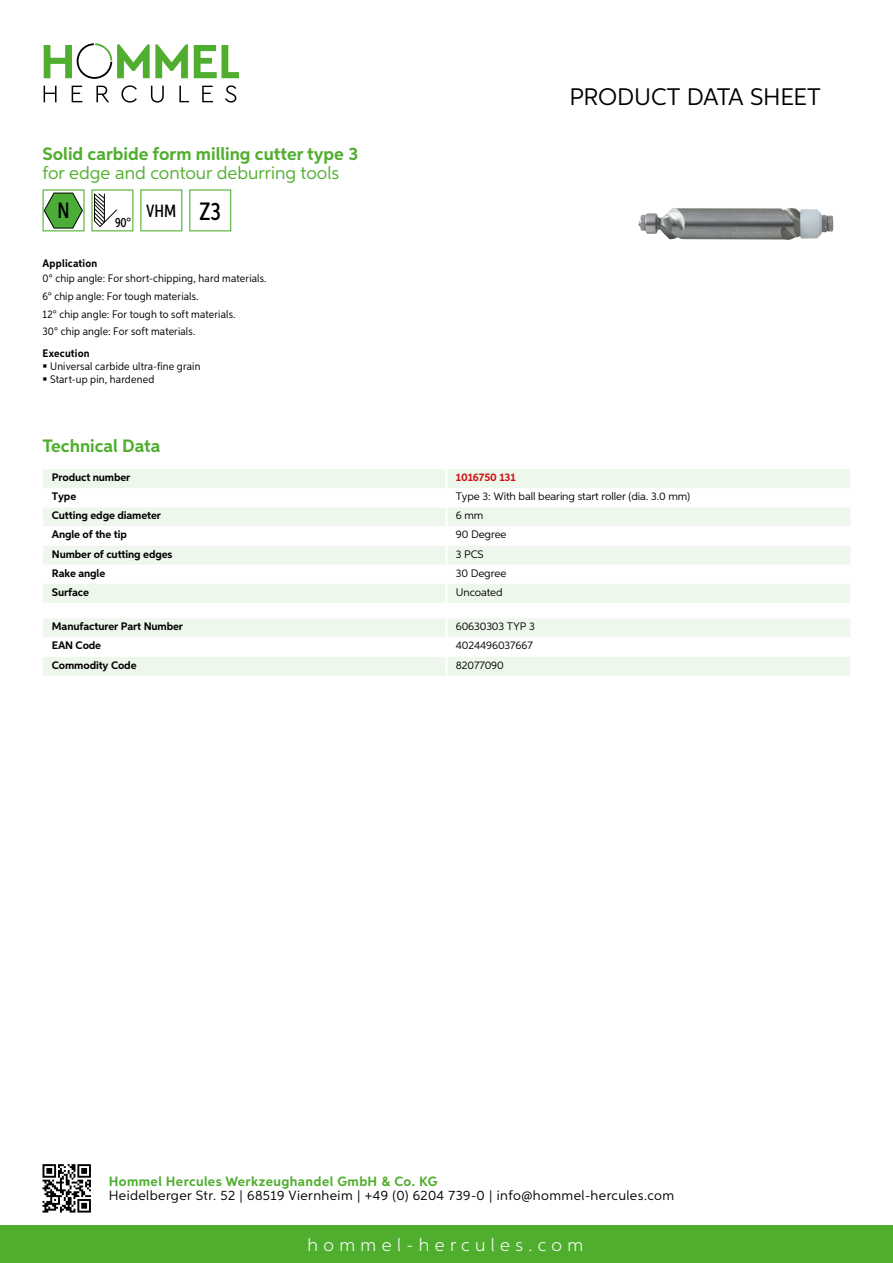
<style>
.page{position:relative;width:893px;height:1263px;background:#fff}
.page>*{position:absolute;margin:0;border:0;box-sizing:border-box;transform-origin:0 0}
.t1{font:24px "Aspira";letter-spacing:-.01em;color:#000}
.t2{font:500 22.2px "Aspira XX Nar";color:#000}
.t3{font:700 18px "Aspira";color:#50ae2f}
.t4{font:18px "Aspira";color:#50ae2f}
.t5{font:300 18px "Aspira";letter-spacing:.3em;color:#fff}
.t6{font:500 17.85px "Aspira XX Nar";color:#000}
.t7{font:13.5px "Aspira";letter-spacing:.03em;color:#000}
.t8{font:700 13.5px "Aspira";letter-spacing:.03em;color:#50ae2f}
.t9{font:500 13.35px "Aspira XX Nar";color:#000}
.t10{font:10.95px/17.5px "Aspira Nar";letter-spacing:.015em;color:#000}
.t11{font:700 10.95px "Aspira";letter-spacing:-.01em;color:#000}
.t12{font:10.95px "Aspira";letter-spacing:-.01em;color:#000}
.t13{font:700 10.95px "Aspira Nar";letter-spacing:.015em;color:#000}
.t14{font:700 10.95px "Aspira";letter-spacing:-.01em;color:#cd1013}
.s1{font-size:25.2px}
</style>
<div class="page">
<div style="left:0;top:1226px;width:893px;height:37px;background:#50ae2f"></div>
<svg style="left:43px;top:1164px;width:48px;height:48px"></svg>
<svg style="left:194px;top:45px;width:45px;height:33px"></svg>
<svg style="left:44px;top:43px;width:144px;height:36px"></svg>
<svg style="left:44px;top:86px;width:13px;height:16px"></svg>
<svg style="left:72px;top:86px;width:10px;height:16px"></svg>
<svg style="left:96px;top:86px;width:13px;height:16px"></svg>
<svg style="left:121px;top:85px;width:16px;height:18px"></svg>
<svg style="left:151px;top:86px;width:13px;height:17px"></svg>
<svg style="left:179px;top:86px;width:10px;height:16px"></svg>
<svg style="left:202px;top:86px;width:11px;height:16px"></svg>
<svg style="left:225px;top:85px;width:11px;height:18px"></svg>
<div style="left:43px;top:469px;width:807px;height:134px;background:#eef7eb"></div>
<svg style="left:43px;top:488px;width:807px;height:96px"></svg>
<hr style="left:445px;top:469px;width:3px;height:19px;background:#fff">
<hr style="left:445px;top:488px;width:3px;height:19px;background:#fff">
<hr style="left:445px;top:507px;width:3px;height:19px;background:#fff">
<hr style="left:445px;top:526px;width:3px;height:20px;background:#fff">
<hr style="left:445px;top:546px;width:3px;height:19px;background:#fff">
<hr style="left:445px;top:565px;width:3px;height:19px;background:#fff">
<hr style="left:445px;top:584px;width:3px;height:19px;background:#fff">
<svg style="left:43px;top:618px;width:807px;height:58px"></svg>
<hr style="left:445px;top:657px;width:3px;height:19px;background:#fff">
<svg style="left:43px;top:189px;width:42px;height:42px"></svg>
<svg style="left:91px;top:189px;width:42px;height:42px"></svg>
<svg style="left:140px;top:189px;width:42px;height:42px"></svg>
<svg style="left:189px;top:189px;width:42px;height:42px"></svg>
<img style="left:638px;top:209px;width:196px;height:31px">
<h3 class="t3" style="left:43px;top:142px;width:317px">Solid carbide form milling cutter type 3</h3>
<h3 class="t4" style="left:43px;top:162px;width:298px">for edge and contour deburring tools</h3>
<h2 class="t2" style="left:57px;top:197px;width:14px">N</h2>
<p class="t9" style="left:115px;top:215px;width:18px">90°</p>
<h3 class="t6" style="left:146px;top:200px;width:76px">VHM <span class="s1">Z3</span></h3>
<p class="t13" style="left:43px;top:257px;width:56px">Application</p>
<p class="t10" style="left:43px;top:270px;width:226px">0° chip angle: For short-chipping, hard materials.<br>6° chip angle: For tough materials.<br>12° chip angle: For tough to soft materials.<br>30° chip angle: For soft materials.</p>
<p class="t13" style="left:43px;top:347px;width:49px">Execution</p>
<p class="t10" style="left:50px;top:360px;width:152px;line-height:12.8px">Universal carbide ultra-fine grain<br>Start-up pin, hardened</p>
<h1 class="t1" style="left:569px;top:82px;width:253px">Product data sh eet</h1>
<h3 class="t3" style="left:43px;top:435px;width:120px">Technical Data</h3>
<p class="t11" style="left:52px;top:470px;width:80px">Product number</p>
<p class="t14" style="left:456px;top:470px;width:61px">1016750 131</p>
<p class="t11" style="left:52px;top:490px;width:26px">Type</p>
<p class="t12" style="left:456px;top:490px;width:236px">Type 3: With ball bearing start roller (dia. 3.0 mm)</p>
<p class="t11" style="left:52px;top:509px;width:111px">Cutting edge diameter</p>
<p class="t12" style="left:456px;top:509px;width:29px">6 mm</p>
<p class="t11" style="left:52px;top:528px;width:76px">Angle of the tip</p>
<p class="t12" style="left:456px;top:528px;width:52px">90 Degree</p>
<p class="t11" style="left:52px;top:547px;width:122px">Number of cutting edges</p>
<p class="t12" style="left:456px;top:547px;width:29px">3 PCS</p>
<p class="t11" style="left:52px;top:566px;width:55px">Rake angle</p>
<p class="t12" style="left:456px;top:566px;width:52px">30 Degree</p>
<p class="t11" style="left:52px;top:585px;width:39px">Surface</p>
<p class="t12" style="left:456px;top:585px;width:48px">U ncoated</p>
<p class="t11" style="left:52px;top:620px;width:133px">Manufacturer Part Number</p>
<p class="t12" style="left:456px;top:620px;width:80px">60630303 TYP 3</p>
<p class="t11" style="left:52px;top:639px;width:51px">EAN Code</p>
<p class="t12" style="left:456px;top:639px;width:78px">4024496037667</p>
<p class="t11" style="left:52px;top:658px;width:86px">Commodity Code</p>
<p class="t12" style="left:456px;top:658px;width:50px">82077090</p>
<p class="t8" style="left:109px;top:1172px;width:330px">Hommel Hercules Werkzeughandel GmbH &amp; Co. KG</p>
<p class="t7" style="left:109px;top:1187px;width:567px">Heidelberger Str. 52 | 68519 Viernheim | +49 (0) 6204 739-0 | info@hommel-hercules.com</p>
<h3 class="t5" style="left:307px;top:1234px;width:277px">hommel-hercules.com</h3>
</div>
